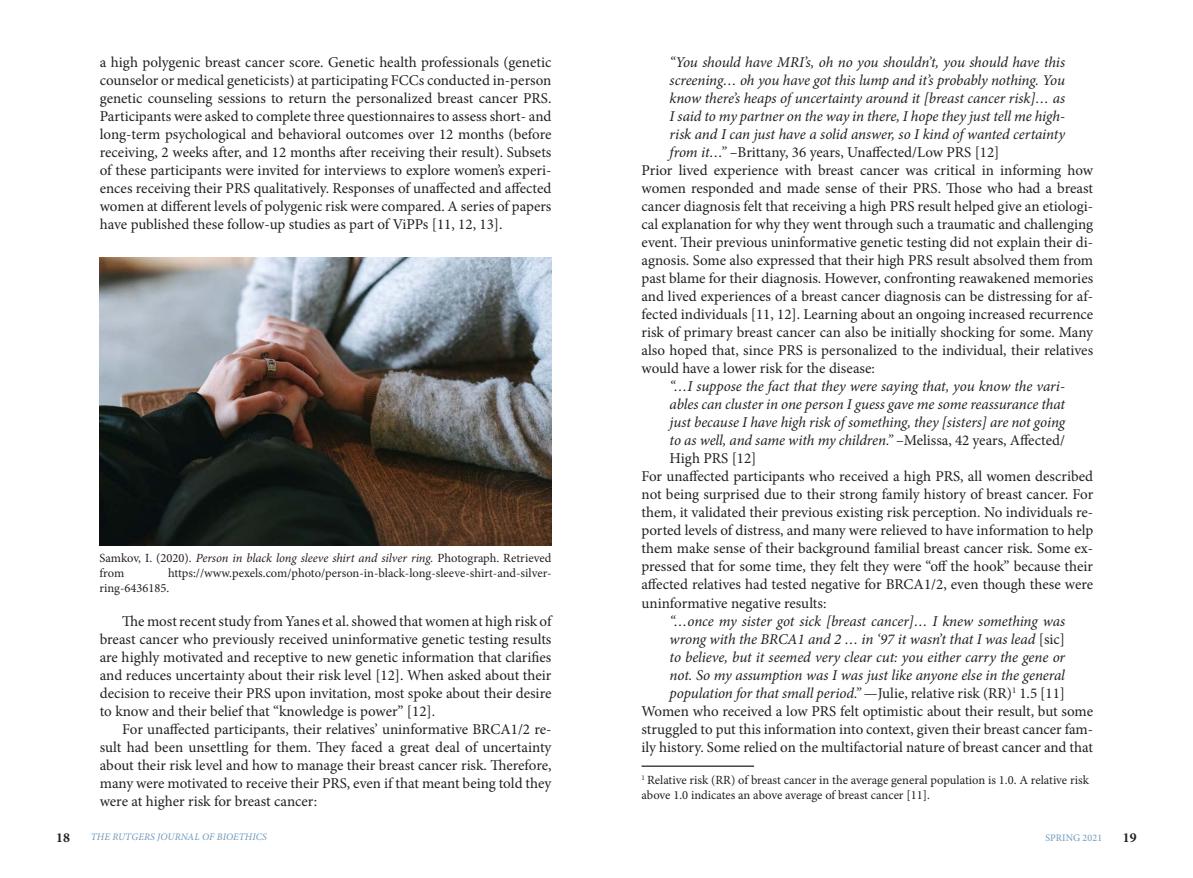
<style>
.page{position:relative;width:1193px;height:878px;background:#fff}
.page>*{position:absolute;margin:0;border:0;box-sizing:border-box;transform-origin:0 0}
.t1{font:15px/18px "Minion Pro";color:#231f20;text-align:justify}
.t2{font:italic 15px/18px "Minion Pro";letter-spacing:-.01em;color:#231f20;text-align:center}
.t3{font:700 13.75px "Minion Pro";color:#231f20}
.t4{font:12.5px/15px "Minion Pro";letter-spacing:-.005em;color:#231f20}
.t5{font:italic 12.5px/15px "Minion Pro";letter-spacing:-.005em;color:#231f20}
.t6{font:italic 10px "Minion Pro";letter-spacing:.01em;color:#7098bc}
.t7{font:10px "Minion Pro";letter-spacing:.01em;color:#7098bc}
.s1{font-style:normal}
.s2{font-style:italic}
</style>
<div class="page">
<hr style="left:641px;top:765px;width:113px;height:1px;background:#231f20">
<img style="left:100px;top:258px;width:451px;height:287px">
<p class="t1" style="left:100px;top:53px;width:453px">a high polygenic breast cancer score. Genetic health professionals (genetic counselor or medical geneticists) at participating FCCs conducted in-person genetic counseling sessions to return the personalized breast cancer PRS.<br>Participants were asked to complete three questionnaires to assess short- and long-term psychological and behavioral outcomes over 12 months (before receiving, 2 weeks after, and 12 months after receiving their result). Subsets of these participants were invited for interviews to explore women’s experi&shy;ences receiving their PRS qualitatively. Responses of unaffected and affected women at different levels of polygenic risk were compared. A series of papers have published these follow-up studies as part of ViPPs [11, 12, 13].</p>
<p class="t5" style="left:99px;top:550px;width:453px"><span class="s1">Samkov, I. (2020).</span> Person in black long sleeve shirt and silver ring. <span class="s1">Photograph. Retrieved from</span></p>
<p class="t4" style="left:99px;top:566px;width:453px;text-indent:69px">https://www.pexels.com/photo/person-in-black-long-sleeve-shirt-and-silver&shy;ring-6436185.</p>
<p class="t1" style="left:100px;top:611px;width:453px;text-indent:22px">The most recent study from Yanes et al. showed that women at high risk of breast cancer who previously received uninformative genetic testing results are highly motivated and receptive to new genetic information that clarifies and reduces uncertainty about their risk level [12]. When asked about their decision to receive their PRS upon invitation, most spoke about their desire to know and their belief that “knowledge is power” [12].</p>
<p class="t1" style="left:100px;top:719px;width:453px;text-indent:22px">For unaffected participants, their relatives’ uninformative BRCA1/2 re&shy;sult had been unsettling for them. They faced a great deal of uncertainty about their risk level and how to manage their breast cancer risk. Therefore, many were motivated to receive their PRS, even if that meant being told they were at higher risk for breast cancer:</p>
<p class="t2" style="left:669px;top:53px;width:397px">“You should have MRI’s, oh no you shouldn’t, you should have this</p>
<p class="t2" style="left:669px;top:71px;width:397px">screening… oh you have got this lump and it’s probably nothing. You</p>
<p class="t2" style="left:669px;top:89px;width:397px">know there’s heaps of uncertainty around it [breast cancer risk]… as</p>
<p class="t2" style="left:669px;top:107px;width:397px">I said to my partner on the way in there, I hope they just tell me high-</p>
<p class="t2" style="left:669px;top:125px;width:397px">risk and I can just have a solid answer, so I kind of wanted certainty</p>
<p class="t1" style="left:669px;top:143px;width:331px"><span class="s2">from it…”</span> –Brittany, 36 years, Unaffected/Low PRS [12]</p>
<p class="t1" style="left:641px;top:161px;width:453px">Prior lived experience with breast cancer was critical in informing how</p>
<p class="t1" style="left:641px;top:179px;width:453px">women responded and made sense of their PRS. Those who had a breast</p>
<p class="t1" style="left:641px;top:197px;width:453px">cancer diagnosis felt that receiving a high PRS result helped give an etiologi-</p>
<p class="t1" style="left:641px;top:215px;width:453px">cal explanation for why they went through such a traumatic and challenging</p>
<p class="t1" style="left:641px;top:233px;width:453px">event. Their previous uninformative genetic testing did not explain their di-</p>
<p class="t1" style="left:641px;top:251px;width:453px">agnosis. Some also expressed that their high PRS result absolved them from</p>
<p class="t1" style="left:641px;top:269px;width:453px">past blame for their diagnosis. However, confronting reawakened memories</p>
<p class="t1" style="left:641px;top:287px;width:453px">and lived experiences of a breast cancer diagnosis can be distressing for af-</p>
<p class="t1" style="left:641px;top:305px;width:453px">fected individuals [11, 12]. Learning about an ongoing increased recurrence</p>
<p class="t1" style="left:641px;top:323px;width:453px">risk of primary breast cancer can also be initially shocking for some. Many</p>
<p class="t1" style="left:641px;top:341px;width:453px">also hoped that, since PRS is personalized to the individual, their relatives</p>
<p class="t1" style="left:641px;top:359px;width:235px">would have a lower risk for the disease:</p>
<p class="t2" style="left:669px;top:377px;width:397px">“…I suppose the fact that they were saying that, you know the vari-</p>
<p class="t2" style="left:669px;top:395px;width:397px">ables can cluster in one person I guess gave me some reassurance that</p>
<p class="t2" style="left:669px;top:413px;width:397px">just because I have high risk of something, they [sisters] are not going</p>
<p class="t2" style="left:669px;top:431px;width:397px">to as well, and same with my children.” <span class="s1">–Melissa, 42 years, Affected/</span></p>
<p class="t1" style="left:669px;top:449px;width:88px">High PRS [12]</p>
<p class="t1" style="left:641px;top:467px;width:453px">For unaffected participants who received a high PRS, all women described</p>
<p class="t1" style="left:641px;top:485px;width:453px">not being surprised due to their strong family history of breast cancer. For</p>
<p class="t1" style="left:641px;top:503px;width:453px">them, it validated their previous existing risk perception. No individuals re-</p>
<p class="t1" style="left:641px;top:521px;width:453px">ported levels of distress, and many were relieved to have information to help</p>
<p class="t1" style="left:641px;top:539px;width:453px">them make sense of their background familial breast cancer risk. Some ex-</p>
<p class="t1" style="left:641px;top:557px;width:453px">pressed that for some time, they felt they were “off the hook” because their</p>
<p class="t1" style="left:641px;top:575px;width:453px">affected relatives had tested negative for BRCA1/2, even though these were</p>
<p class="t1" style="left:641px;top:593px;width:186px">uninformative negative results:</p>
<p class="t2" style="left:641px;top:611px;width:453px">“…once my sister got sick [breast cancer]… I knew something was<br>wrong with the BRCA1 and 2 … in ‘97 it wasn’t that I was lead <span class="s1">[sic]<br></span>to believe, but it seemed very clear cut: you either carry the gene or<br>not. So my assumption was I was just like anyone else in the general population for that small period.” <span class="s1">—Julie, relative risk (RR)</span><sup>1</sup> <span class="s1">1.5 [11]<br>Women who received a low PRS felt optimistic about their result, but some struggled to put this information into context, given their breast cancer fam&shy;ily history. Some relied on the multifactorial nature of breast cancer and that</span></p>
<p class="t4" style="left:641px;top:772px;width:449px"><sup>1</sup> Relative risk (RR) of breast cancer in the average general population is 1.0. A relative risk above 1.0 indicates an above average of breast cancer [11].</p>
<p class="t3" style="left:56px;top:827px;width:15px">18</p>
<p class="t6" style="left:91px;top:830px;width:178px">THE RUTGERS JOURNAL OF BIOETHICS</p>
<p class="t7" style="left:1045px;top:831px;width:58px">SPRING 2021</p>
<p class="t3" style="left:1122px;top:827px;width:15px">19</p>
</div>
